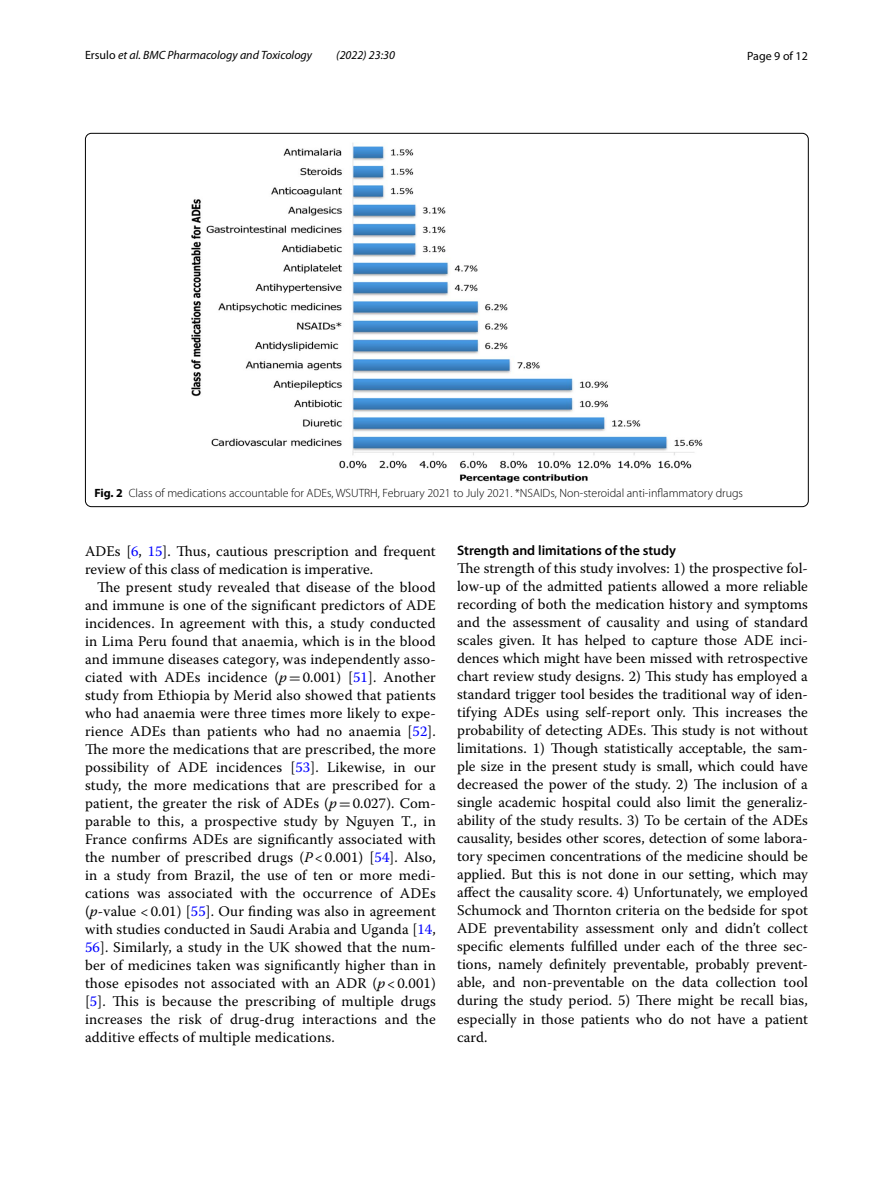
<style>
.page{position:relative;width:893px;height:1187px;background:#fff}
.page>*{position:absolute;margin:0;border:0;box-sizing:border-box;transform-origin:0 0}
.t1{font:14.7px/18px "Warnock Pro";color:#000;text-align:justify}
.t2{font:600 13.8px "Myriad Pro";color:#000}
.t3{font:300 12px "Myriad Pro";color:#000}
.t4{font:italic 12px "Myriad Pro";color:#000}
.t5{font:12px "Myriad Pro";color:#000}
.s1{font-style:normal}
.s2{font-weight:700}
.s3{color:#00f}
.s4{font-style:italic}
.s5{font-family:"MTSY"}
</style>
<div class="page">
<img style="left:192px;top:143px;width:510px;height:339px">
<p class="t4" style="left:85px;top:48px;width:229px"><span class="s1">Ersulo</span> et al. BMC Pharmacology and Toxicology</p>
<p class="t4" style="left:336px;top:48px;width:60px">(2022) 23:30</p>
<p class="t5" style="left:747px;top:48px;width:62px">Page 9 of 12</p>
<p class="t3" style="left:94px;top:486px;width:650px"><span class="s2">Fig. 2</span> Class of medications accountable for ADEs, WSUTRH, February 2021 to July 2021. *NSAIDs, Non-steroidal anti-inflammatory drugs</p>
<p class="t1" style="left:85px;top:541px;width:352px">ADEs [<span class="s3">6</span>, <span class="s3">15</span>]. Thus, cautious prescription and frequent review of this class of medication is imperative.</p>
<p class="t1" style="left:85px;top:577px;width:352px;text-indent:12px">The present study revealed that disease of the blood and immune is one of the significant predictors of ADE incidences. In agreement with this, a study conducted in Lima Peru found that anaemia, which is in the blood and immune diseases category, was independently asso&shy;ciated with ADEs incidence (<span class="s4">p</span><span class="s5">=</span>0.001) [<span class="s3">51</span>]. Another study from Ethiopia by Merid also showed that patients who had anaemia were three times more likely to expe&shy;rience ADEs than patients who had no anaemia [<span class="s3">52</span>].<br>The more the medications that are prescribed, the more possibility of ADE incidences [<span class="s3">53</span>]. Likewise, in our study, the more medications that are prescribed for a patient, the greater the risk of ADEs (<span class="s4">p</span><span class="s5">=</span>0.027). Com&shy;parable to this, a prospective study by Nguyen T., in France confirms ADEs are significantly associated with the number of prescribed drugs (<span class="s4">P</span> &lt; 0.001) [<span class="s3">54</span>]. Also, in a study from Brazil, the use of ten or more medi&shy;cations was associated with the occurrence of ADEs (<span class="s4">p</span>-value &lt; 0.01) [<span class="s3">55</span>]. Our finding was also in agreement with studies conducted in Saudi Arabia and Uganda [<span class="s3">14</span>, <span class="s3">56</span>]. Similarly, a study in the UK showed that the num&shy;ber of medicines taken was significantly higher than in those episodes not associated with an ADR (<span class="s4">p</span> &lt; 0.001) [<span class="s3">5</span>]. This is because the prescribing of multiple drugs increases the risk of drug-drug interactions and the additive effects of multiple medications.</p>
<p class="t2" style="left:457px;top:541px;width:220px">Strength and limitations of the study</p>
<p class="t1" style="left:457px;top:559px;width:352px">The strength of this study involves: 1) the prospective fol&shy;low-up of the admitted patients allowed a more reliable recording of both the medication history and symptoms and the assessment of causality and using of standard scales given. It has helped to capture those ADE inci&shy;dences which might have been missed with retrospective chart review study designs. 2) This study has employed a standard trigger tool besides the traditional way of iden&shy;tifying ADEs using self-report only. This increases the probability of detecting ADEs. This study is not without limitations. 1) Though statistically acceptable, the sam&shy;ple size in the present study is small, which could have decreased the power of the study. 2) The inclusion of a single academic hospital could also limit the generaliz&shy;ability of the study results. 3) To be certain of the ADEs causality, besides other scores, detection of some labora&shy;tory specimen concentrations of the medicine should be applied. But this is not done in our setting, which may affect the causality score. 4) Unfortunately, we employed Schumock and Thornton criteria on the bedside for spot ADE preventability assessment only and didn’t collect specific elements fulfilled under each of the three sec&shy;tions, namely definitely preventable, probably prevent&shy;able, and non-preventable on the data collection tool during the study period. 5) There might be recall bias, especially in those patients who do not have a patient card.</p>
</div>
